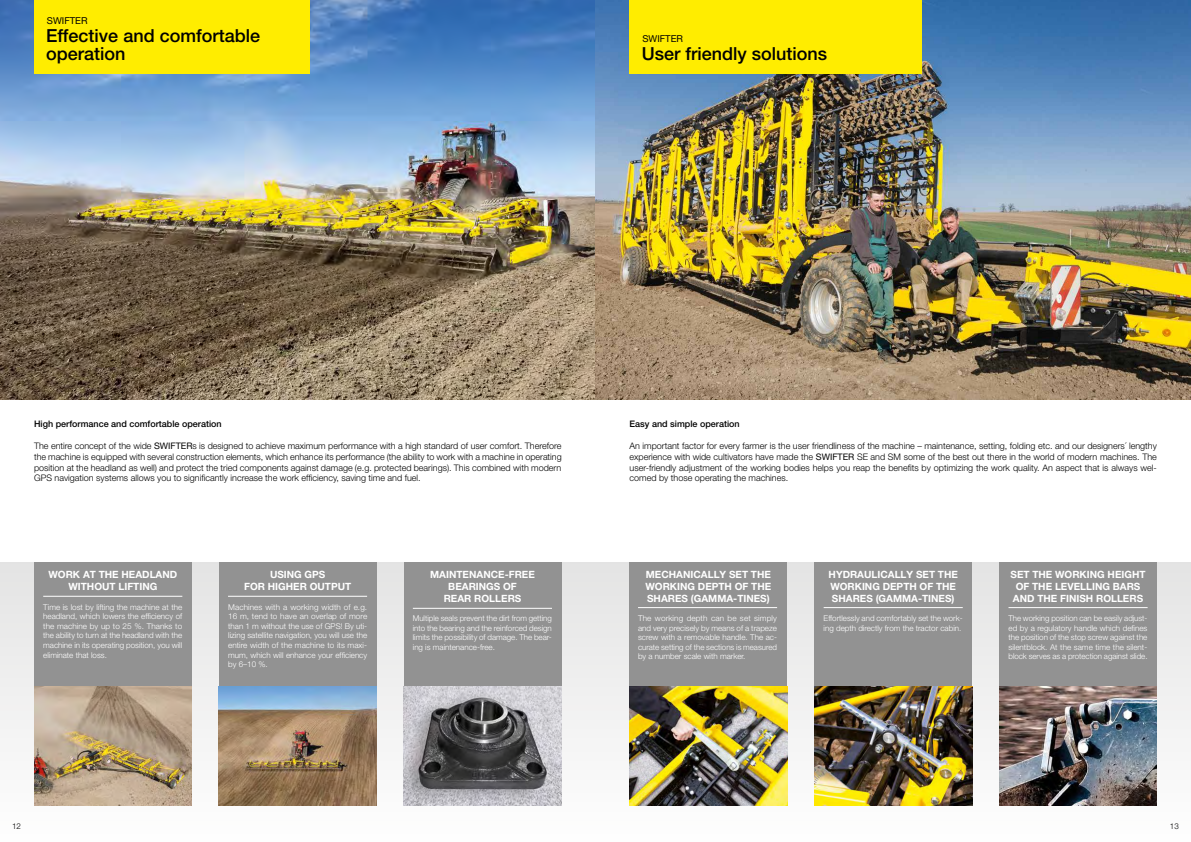
<style>
.page{position:relative;width:1191px;height:842px;background:#fff}
.page>*{position:absolute;margin:0;border:0;box-sizing:border-box;transform-origin:0 0}
.t1{font:500 18px/18px "Helvetica Neue LT Pro";color:#000}
.t2{font:700 10px/12px "Helvetica Neue LT Pro";color:#fff;text-align:center}
.t3{font:9.5px "Helvetica Neue LT Pro";color:#000}
.t4{font:300 9px/10.8px "Helvetica Neue LT Pro";color:#000;text-align:justify}
.t5{font:500 9px "Helvetica Neue LT Pro";color:#000}
.t6{font:300 8px/9.6px "Helvetica Neue LT Pro";color:#fff;text-align:justify}
.t7{font:300 8px "Helvetica Neue LT Pro";color:#000}
.s1{font-weight:400}
</style>
<div class="page">
<img style="left:0;top:0;width:1191px;height:400px">
<div style="left:0;top:563px;width:1191px;height:279px;background:linear-gradient(to bottom,#e3e4e4,#fbfaf9)"></div>
<div style="left:34px;top:0;width:276px;height:74px;background:#ffed00"></div>
<div style="left:219px;top:563px;width:157px;height:123px;background:#929292"></div>
<div style="left:34px;top:563px;width:158px;height:123px;background:#929292"></div>
<div style="left:404px;top:563px;width:157px;height:123px;background:#929292"></div>
<img style="left:34px;top:686px;width:158px;height:119px">
<img style="left:219px;top:686px;width:158px;height:119px">
<img style="left:404px;top:686px;width:157px;height:119px">
<div style="left:629px;top:0;width:292px;height:74px;background:#ffed00"></div>
<div style="left:814px;top:563px;width:158px;height:123px;background:#929292"></div>
<div style="left:629px;top:563px;width:158px;height:123px;background:#929292"></div>
<div style="left:999px;top:563px;width:158px;height:123px;background:#929292"></div>
<img style="left:629px;top:686px;width:158px;height:119px">
<img style="left:814px;top:686px;width:158px;height:119px">
<img style="left:999px;top:686px;width:158px;height:119px">
<hr style="left:43px;top:596px;width:139px;height:1px;background:#fff">
<hr style="left:228px;top:596px;width:139px;height:1px;background:#fff">
<hr style="left:413px;top:608px;width:139px;height:1px;background:#fff">
<hr style="left:1008px;top:607px;width:139px;height:1px;background:#fff">
<hr style="left:823px;top:607px;width:139px;height:1px;background:#fff">
<hr style="left:638px;top:607px;width:139px;height:1px;background:#fff">
<p class="t3" style="left:47px;top:14px;width:42px">SWIFTER</p>
<p class="t1" style="left:46px;top:27px;width:215px">Effective and comfortable operation</p>
<p class="t3" style="left:642px;top:32px;width:42px">SWIFTER</p>
<p class="t1" style="left:642px;top:45px;width:187px">User friendly solutions</p>
<p class="t5" style="left:34px;top:419px;width:189px">High performance and comfortable operation</p>
<p class="t4" style="left:34px;top:440px;width:529px">The entire concept of the wide <span class="s1">SWIFTER</span>s is designed to achieve maximum performance with a high standard of user comfort. Therefore the machine is equipped with several construction elements, which enhance its performance (the ability to work with a machine in operating position at the headland as well) and protect the tried components against damage (e.g. protected bearings). This combined with modern GPS navigation systems allows you to significantly increase the work efficiency, saving time and fuel.</p>
<p class="t5" style="left:629px;top:419px;width:112px">Easy and simple operation</p>
<p class="t4" style="left:629px;top:440px;width:529px">An important factor for every farmer is the user friendliness of the machine – maintenance, setting, folding etc. and our designers´ lengthy experience with wide cultivators have made the <span class="s1">SWIFTER</span> SE and SM some of the best out there in the world of modern machines. The user-friendly adjustment of the working bodies helps you reap the benefits by optimizing the work quality. An aspect that is always wel&shy;comed by those operating the machines.</p>
<p class="t2" style="left:49px;top:568px;width:130px">WORK AT THE HEADLAND<br>WITHOUT LIFTING</p>
<p class="t6" style="left:43px;top:602px;width:141px">Time is lost by lifting the machine at the headland, which lowers the efficiency of the machine by up to 25 %. Thanks to the ability to turn at the headland with the machine in its operating position, you will eliminate that loss.</p>
<p class="t2" style="left:244px;top:568px;width:109px">USING GPS<br>FOR HIGHER OUTPUT</p>
<p class="t6" style="left:228px;top:602px;width:140px">Machines with a working width of e.g.<br>16 m, tend to have an overlap of more than 1 m without the use of GPS! By uti&shy;lizing satellite navigation, you will use the entire width of the machine to its maxi&shy;mum, which will enhance your efficiency by 6–10 %.</p>
<p class="t2" style="left:430px;top:568px;width:106px">MAINTENANCE-FREE<br>BEARINGS OF<br>REAR ROLLERS</p>
<p class="t6" style="left:413px;top:613px;width:140px">Multiple seals prevent the dirt from getting into the bearing and the reinforced design limits the possibility of damage. The bear&shy;ing is maintenance-free.</p>
<p class="t2" style="left:645px;top:568px;width:127px;text-align:justify">MECHANICALLY SET THE WORKING DEPTH OF THE SHARES (GAMMA-TINES)</p>
<p class="t6" style="left:638px;top:613px;width:140px">The working depth can be set simply and very precisely by means of a trapeze screw with a removable handle. The ac&shy;curate setting of the sections is measured by a number scale with marker.</p>
<p class="t2" style="left:828px;top:568px;width:131px;text-align:left">HYDRAULICALLY SET THE<br>WORKING DEPTH OF THE<br>SHARES (GAMMA-TINES)</p>
<p class="t6" style="left:823px;top:613px;width:140px">Effortlessly and comfortably set the work&shy;ing depth directly from the tractor cabin.</p>
<p class="t2" style="left:1010px;top:568px;width:136px;text-align:left">SET THE WORKING HEIGHT<br>OF THE LEVELLING BARS<br>AND THE FINISH ROLLERS</p>
<p class="t6" style="left:1008px;top:613px;width:140px">The working position can be easily adjust&shy;ed by a regulatory handle which defines the position of the stop screw against the silentblock. At the same time the silent&shy;block serves as a protection against slide.</p>
<p class="t7" style="left:12px;top:821px;width:10px">12</p>
<p class="t7" style="left:1170px;top:821px;width:10px">13</p>
</div>
